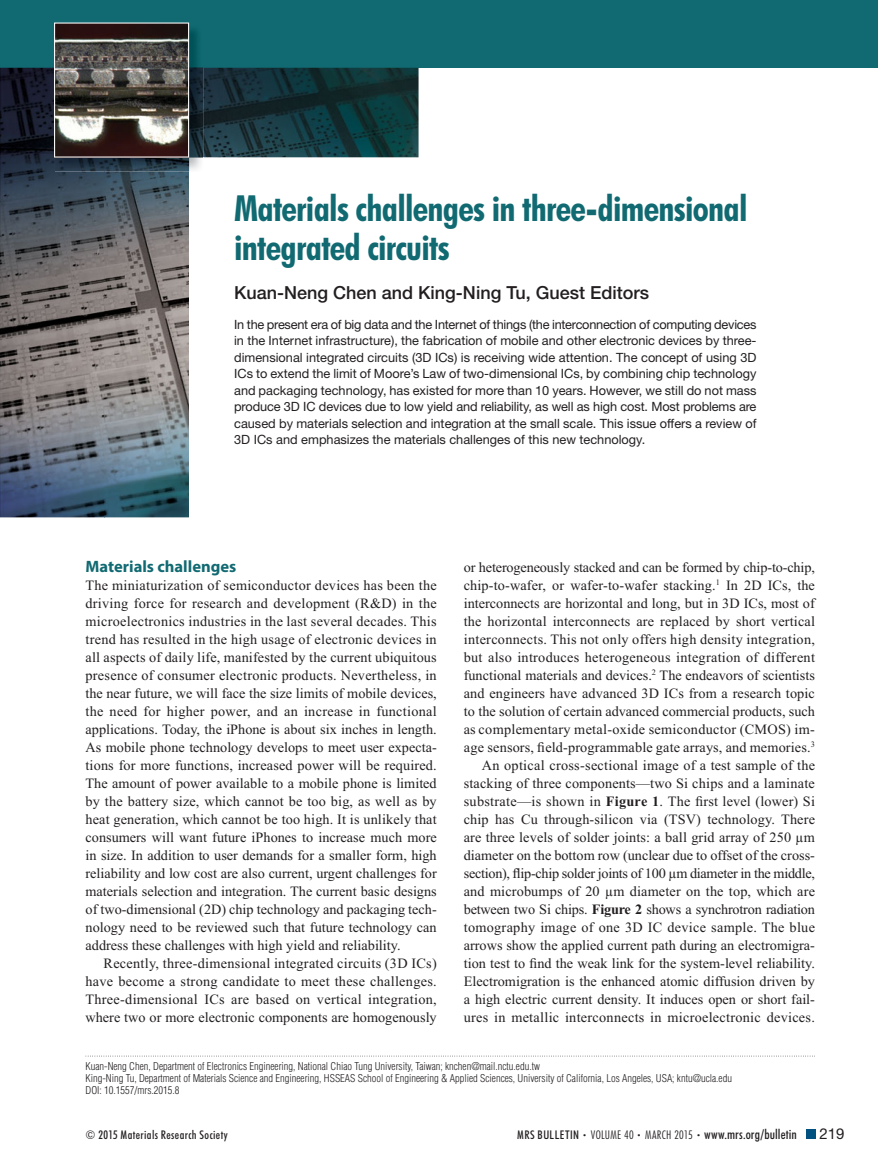
<style>
.page{position:relative;width:878px;height:1175px;background:#fff}
.page>*{position:absolute;margin:0;border:0;box-sizing:border-box;transform-origin:0 0}
.t1{font:700 condensed 36px/39px "Futura BT";letter-spacing:-.02em;color:#116a72}
.t2{font:500 18px "Helvetica Neue LT Std";color:#231f20}
.t3{font:700 16.5px "Myriad Pro";color:#116a72}
.t4{font:15px "Helvetica Neue LT Std";color:#231f20}
.t5{font:14.25px/18px "Times New Roman";letter-spacing:.01em;color:#231f20;text-align:justify}
.t6{font:500 condensed 13.5px "Futura BT";letter-spacing:.01em;color:#231f20}
.t7{font:12.75px/16.5px "Helvetica Neue LT Std";color:#231f20;text-align:justify}
.t8{font:500 condensed 12px "Futura BT";letter-spacing:.035em;color:#231f20}
.t9{font:300 condensed 10.5px/12px "Helvetica LT Std";color:#231f20}
.s1{font-weight:700}
.s2{font-size:12px}
.s3{font-weight:300;font-size:7.5px}
.s4{font-weight:300;font-size:12px}
</style>
<div class="page">
<div style="left:0;top:0;width:878px;height:68px;background:#116a72"></div>
<div style="left:806px;top:1130px;width:9px;height:8px;background:#005080"></div>
<img style="left:0;top:68px;width:104px;height:449px">
<img style="left:203px;top:68px;width:215px;height:90px">
<img style="left:104px;top:172px;width:85px;height:345px">
<img style="left:55px;top:23px;width:148px;height:149px">
<img style="left:54px;top:23px;width:135px;height:135px">
<svg style="left:85px;top:1055px;width:730px;height:1px"></svg>
<h1 class="t1" style="left:234px;top:191px;width:515px">Materials challenges in three-dimensional integrated circuits</h1>
<p class="t2" style="left:234px;top:286px;width:416px">Kuan-Neng Chen and King-Ning Tu , Guest Editors</p>
<p class="t7" style="left:234px;top:317px;width:524px">In the present era of big data and the Internet of things (the interconnection of computing devices in the Internet infrastructure), the fabrication of mobile and other electronic devices by three&shy;dimensional integrated circuits (3D ICs) is receiving wide attention. The concept of using 3D ICs to extend the limit of Moore’s Law of two-dimensional ICs, by combining chip technology and packaging technology, has existed for more than 10 years. However, we still do not mass produce 3D IC devices due to low yield and reliability, as well as high cost. Most problems are caused by materials selection and integration at the small scale. This issue offers a review of 3D ICs and emphasizes the materials challenges of this new technology.</p>
<p class="t3" style="left:86px;top:560px;width:152px">Materials challenges</p>
<p class="t5" style="left:85px;top:577px;width:353px">The miniaturization of semiconductor devices has been the driving force for research and development (R&amp;D) in the microelectronics industries in the last several decades. This trend has resulted in the high usage of electronic devices in all aspects of daily life, manifested by the current ubiquitous presence of consumer electronic products. Nevertheless, in the near future, we will face the size limits of mobile devices, the need for higher power, and an increase in functional applications. Today, the iPhone is about six inches in length.<br>As mobile phone technology develops to meet user expecta&shy;tions for more functions, increased power will be required.<br>The amount of power available to a mobile phone is limited by the battery size, which cannot be too big, as well as by heat generation, which cannot be too high. It is unlikely that consumers will want future iPhones to increase much more in size. In addition to user demands for a smaller form, high reliability and low cost are also current, urgent challenges for materials selection and integration. The current basic designs of two-dimensional (2D) chip technology and packaging tech&shy;nology need to be reviewed such that future technology can address these challenges with high yield and reliability.</p>
<p class="t5" style="left:86px;top:955px;width:353px;text-indent:18px">Recently, three-dimensional integrated circuits (3D ICs) have become a strong candidate to meet these challenges.<br>Three-dimensional ICs are based on vertical integration, where two or more electronic components are homogenously</p>
<p class="t5" style="left:464px;top:559px;width:353px;text-align:right">or heterogeneously stacked and can be formed by chip-to-chip, chip-to-wafer, or wafer-to-wafer stacking. <sup>1</sup> In 2D ICs, the interconnects are horizontal and long, but in 3D ICs, most of the horizontal interconnects are replaced by short vertical interconnects. This not only offers high density integration, but also introduces heterogeneous integration of different functional materials and devices. <sup>2</sup> The endeavors of scientists and engineers have advanced 3D ICs from a research topic to the solution of certain advanced commercial products, such as complementary metal-oxide semiconductor (CMOS) im&shy;age sensors, field-programmable gate arrays, and memories. <sup>3<br></sup>An optical cross-sectional image of a test sample of the stacking of three components—two Si chips and a laminate substrate—is shown in <span class="s1">Figure 1</span> . The first level (lower) Si chip has Cu through-silicon via (TSV) technology. There are three levels of solder joints: a ball grid array of 250 µm diameter on the bottom row (unclear due to offset of the cross&shy;section), flip-chip solder joints of 100 µm diameter in the middle, and microbumps of 20 µm diameter on the top, which are between two Si chips. <span class="s1">Figure 2</span> shows a synchrotron radiation tomography image of one 3D IC device sample. The blue arrows show the applied current path during an electromigra&shy;tion test to find the weak link for the system-level reliability.<br>Electromigration is the enhanced atomic diffusion driven by a high electric current density. It induces open or short fail&shy;ures in metallic interconnects in microelectronic devices.</p>
<p class="t9" style="left:86px;top:1061px;width:648px">Kuan-Neng Chen , Department of Electronics Engineering , National Chiao Tung University , Taiwan ; knchen@mail.nctu.edu.tw<br>King-Ning Tu , Department of Materials Science and Engineering , HSSEAS School of Engineering &amp; Applied Sciences , University of California , Los Angeles , USA ; kntu@ucla.edu<br>DOI: 10.1557/mrs.2015.8</p>
<p class="t8" style="left:86px;top:1127px;width:144px">© 2015 Materials Research Society</p>
<p class="t6" style="left:517px;top:1126px;width:281px"><span class="s2">MRS BULLETIN</span> <span class="s3">•</span> <span class="s4">VOLUME 40</span> <span class="s3">•</span> <span class="s4">MARCH 2015</span> <span class="s3">•</span> www.mrs.org/bulletin</p>
<p class="t4" style="left:819px;top:1128px;width:27px">219</p>
</div>
